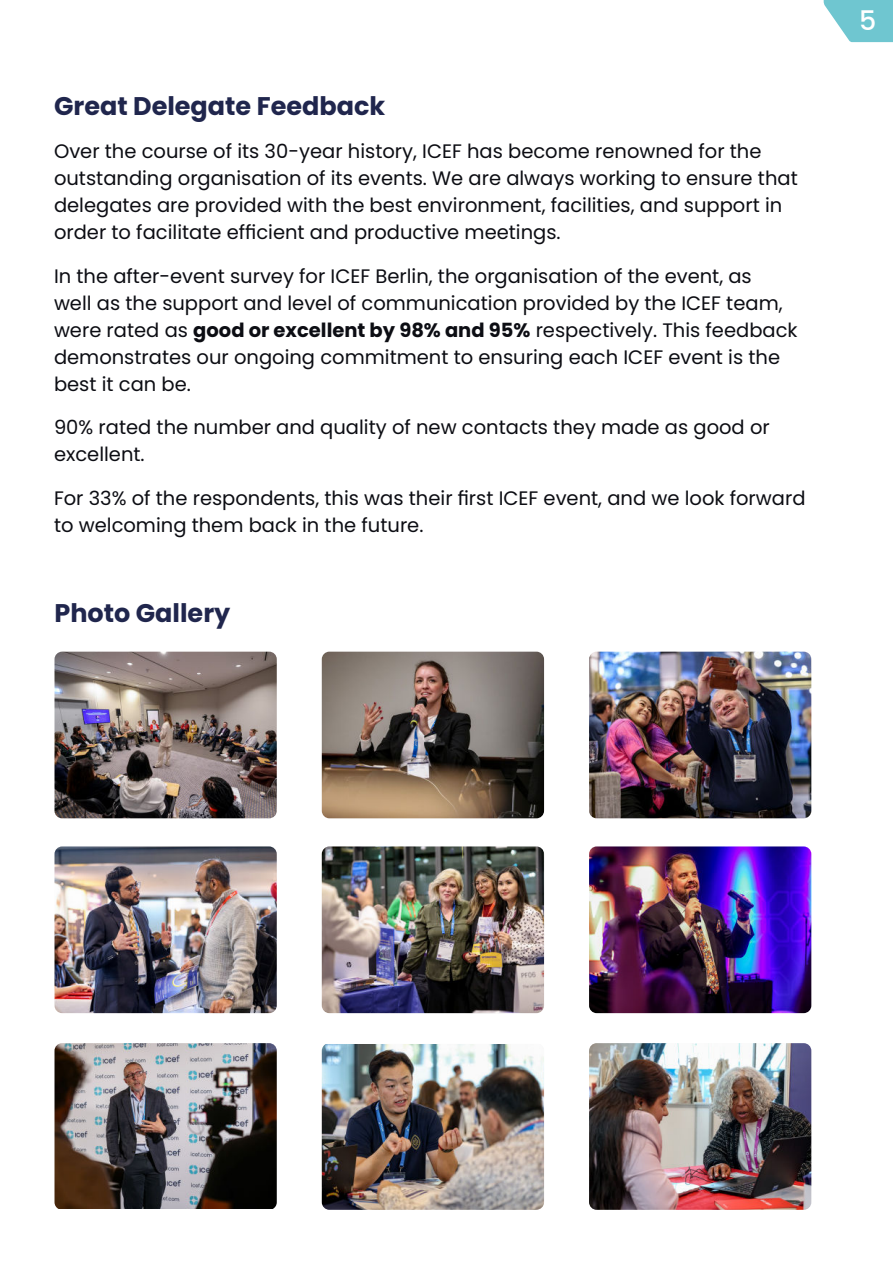
<style>
.page{position:relative;width:893px;height:1263px;background:#fff}
.page>*{position:absolute;margin:0;border:0;box-sizing:border-box;transform-origin:0 0}
.t1{font:500 27px "Poppins";color:#fff}
.t2{font:700 25.5px "Poppins";color:#20264d}
.t3{font:19.5px/27px "Poppins";color:#0c0d13}
.s1{font-weight:700}
</style>
<div class="page">
<img style="left:55px;top:1043px;width:222px;height:166px">
<img style="left:322px;top:1044px;width:222px;height:166px">
<img style="left:589px;top:1043px;width:222px;height:167px">
<img style="left:55px;top:846px;width:222px;height:167px">
<img style="left:322px;top:846px;width:222px;height:167px">
<img style="left:589px;top:846px;width:222px;height:167px">
<img style="left:55px;top:652px;width:222px;height:166px">
<img style="left:322px;top:652px;width:222px;height:166px">
<img style="left:589px;top:652px;width:222px;height:166px">
<svg style="left:824px;top:0;width:69px;height:42px"></svg>
<h2 class="t2" style="left:54px;top:91px;width:333px">Great Delegate Feedback</h2>
<p class="t3" style="left:54px;top:138px;width:745px">Over the course of its 30-year history, ICEF has become renowned for the outstanding organisation of its events. We are always working to ensure that delegates are provided with the best environment, facilities, and support in order to facilitate efficient and productive meetings.</p>
<p class="t3" style="left:54px;top:262px;width:745px">In the after-event survey for ICEF Berlin, the organisation of the event, as<br>well as the support and level of communication provided by the ICEF team, were rated as <span class="s1">good or excellent by 98% and 95%</span> respectively. This feedback demonstrates our ongoing commitment to ensuring each ICEF event is the best it can be.</p>
<p class="t3" style="left:54px;top:414px;width:717px">90% rated the number and quality of new contacts they made as good or excellent.</p>
<p class="t3" style="left:54px;top:484px;width:753px">For 33% of the respondents, this was their first ICEF event, and we look forward to welcoming them back in the future.</p>
<h2 class="t2" style="left:55px;top:598px;width:177px">Photo Gallery</h2>
<h1 class="t1" style="left:859px;top:5px;width:19px">5</h1>
</div>
